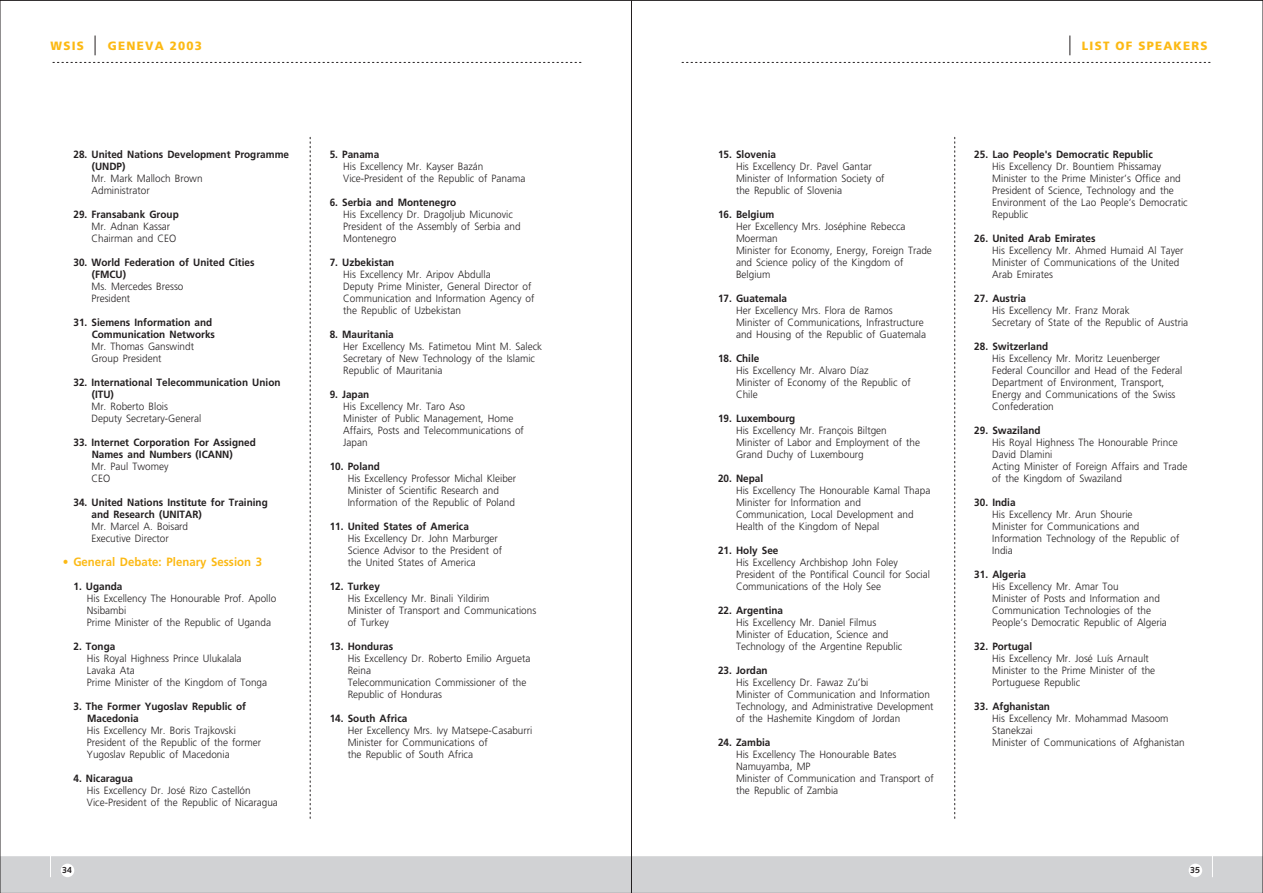
<style>
.page{position:relative;width:1263px;height:893px;background:#fff}
.page>*{position:absolute;margin:0;border:0;box-sizing:border-box;transform-origin:0 0}
.t1{font:700 12px "Frutiger";color:#fcb914;scale:.95 1}
.t2{font:900 12px "Frutiger";letter-spacing:.105em;color:#fcb914}
.t3{font:300 10.5px/12px "Frutiger";color:#231f20;scale:.95 1}
.t4{font:700 10.5px/12px "Frutiger";color:#231f20;scale:.95 1}
.t5{font:700 8.85px "Syntax";color:#231f20}
.s1{font-weight:300}
</style>
<div class="page">
<svg style="left:954px;top:136px;width:1px;height:682px"></svg>
<svg style="left:682px;top:62px;width:529px;height:1px"></svg>
<div style="left:0;top:856px;width:1263px;height:37px;background:#d1d2d4"></div>
<svg style="left:50px;top:856px;width:1px;height:21px"></svg>
<svg style="left:1069px;top:36px;width:1px;height:19px"></svg>
<div style="left:61px;top:864px;width:13px;height:13px;background:#fff;border-radius:50%"></div>
<svg style="left:1212px;top:856px;width:1px;height:21px"></svg>
<div style="left:1189px;top:864px;width:13px;height:13px;background:#fff;border-radius:50%"></div>
<svg style="left:310px;top:136px;width:1px;height:682px"></svg>
<svg style="left:52px;top:62px;width:529px;height:1px"></svg>
<svg style="left:95px;top:36px;width:1px;height:19px"></svg>
<p class="t2" style="left:51px;top:39px;width:35px">WSIS</p>
<p class="t2" style="left:108px;top:39px;width:96px">GENEVA 2003</p>
<p class="t2" style="left:1082px;top:39px;width:127px">LIST OF SPEAKERS</p>
<p class="t4" style="left:92px;top:148px;width:209px;text-indent:-18px">28. United Nations Development Programme (UNDP)</p>
<p class="t3" style="left:91px;top:173px;width:118px">Mr. Mark Malloch Brown<br>Administrator</p>
<p class="t4" style="left:73px;top:208px;width:112px">29. Fransabank Group</p>
<p class="t3" style="left:91px;top:221px;width:91px">Mr. Adnan Kassar<br>Chairman and CEO</p>
<p class="t4" style="left:92px;top:256px;width:173px;text-indent:-18px">30. World Federation of United Cities (FMCU)</p>
<p class="t3" style="left:91px;top:281px;width:98px">Ms. Mercedes Bresso<br>President</p>
<p class="t4" style="left:73px;top:316px;width:150px;text-align:right">31. Siemens Information and<br>Communication Networks</p>
<p class="t3" style="left:91px;top:341px;width:109px">Mr. Thomas Ganswindt<br>Group President</p>
<p class="t4" style="left:92px;top:376px;width:200px;text-indent:-18px">32. International Telecommunication Union (ITU)</p>
<p class="t3" style="left:91px;top:401px;width:117px">Mr. Roberto Blois<br>Deputy Secretary-General</p>
<p class="t4" style="left:73px;top:436px;width:193px;text-align:center">33. Internet Corporation For Assigned<br>Names and Numbers (ICANN)</p>
<p class="t3" style="left:91px;top:461px;width:83px">Mr. Paul Twomey<br>CEO</p>
<p class="t4" style="left:91px;top:496px;width:187px;text-indent:-18px">34. United Nations Institute for Training and Research (UNITAR)</p>
<p class="t3" style="left:91px;top:521px;width:103px">Mr. Marcel A. Boisard<br>Executive Director</p>
<p class="t1" style="left:63px;top:555px;width:211px"><span class="s1">•</span> General Debate: Plenary Session 3</p>
<p class="t4" style="left:73px;top:580px;width:53px">1. Uganda</p>
<p class="t3" style="left:87px;top:593px;width:201px">His Excellency The Honourable Prof. Apollo<br>Nsibambi<br>Prime Minister of the Republic of Uganda</p>
<p class="t4" style="left:73px;top:640px;width:46px">2. Tonga</p>
<p class="t3" style="left:87px;top:653px;width:191px">His Royal Highness Prince Ulukalala<br>Lavaka Ata<br>Prime Minister of the Kingdom of Tonga</p>
<p class="t4" style="left:87px;top:700px;width:169px;text-indent:-14px">3. The Former Yugoslav Republic of<br>Macedonia</p>
<p class="t3" style="left:87px;top:725px;width:185px">His Excellency Mr. Boris Trajkovski<br>President of the Republic of the former<br>Yugoslav Republic of Macedonia</p>
<p class="t4" style="left:73px;top:772px;width:64px">4. Nicaragua</p>
<p class="t3" style="left:87px;top:785px;width:202px">His Excellency Dr. José Rizo Castellón<br>Vice-President of the Republic of Nicaragua</p>
<p class="t4" style="left:330px;top:148px;width:54px">5. Panama</p>
<p class="t3" style="left:343px;top:161px;width:193px">His Excellency Mr. Kayser Bazán<br>Vice-President of the Republic of Panama</p>
<p class="t4" style="left:330px;top:196px;width:135px">6. Serbia and Montenegro</p>
<p class="t3" style="left:343px;top:209px;width:188px">His Excellency Dr. Dragoljub Micunovic<br>President of the Assembly of Serbia and<br>Montenegro</p>
<p class="t4" style="left:330px;top:256px;width:69px">7. Uzbekistan</p>
<p class="t3" style="left:343px;top:269px;width:203px">His Excellency Mr. Aripov Abdulla<br>Deputy Prime Minister, General Director of Communication and Information Agency of the Republic of Uzbekistan</p>
<p class="t4" style="left:330px;top:328px;width:69px">8. Mauritania</p>
<p class="t3" style="left:343px;top:341px;width:211px">Her Excellency Ms. Fatimetou Mint M. Saleck<br>Secretary of New Technology of the Islamic<br>Republic of Mauritania</p>
<p class="t4" style="left:330px;top:388px;width:43px">9. Japan</p>
<p class="t3" style="left:343px;top:401px;width:192px">His Excellency Mr. Taro Aso<br>Minister of Public Management, Home<br>Affairs, Posts and Telecommunications of<br>Japan</p>
<p class="t4" style="left:330px;top:460px;width:54px">10. Poland</p>
<p class="t3" style="left:348px;top:473px;width:179px">His Excellency Professor Michal Kleiber<br>Minister of Scientific Research and<br>Information of the Republic of Poland</p>
<p class="t4" style="left:330px;top:520px;width:148px">11. United States of America</p>
<p class="t3" style="left:348px;top:533px;width:164px">His Excellency Dr. John Marburger<br>Science Advisor to the President of the United States of America</p>
<p class="t4" style="left:330px;top:580px;width:54px">12. Turkey</p>
<p class="t3" style="left:348px;top:593px;width:200px">His Excellency Mr. Binali Yildirim<br>Minister of Transport and Communications of Turkey</p>
<p class="t4" style="left:330px;top:640px;width:68px">13. Honduras</p>
<p class="t3" style="left:348px;top:653px;width:194px">His Excellency Dr. Roberto Emilio Argueta<br>Reina<br>Telecommunication Commissioner of the<br>Republic of Honduras</p>
<p class="t4" style="left:330px;top:712px;width:83px">14. South Africa</p>
<p class="t3" style="left:348px;top:725px;width:196px">Her Excellency Mrs. Ivy Matsepe-Casaburri<br>Minister for Communications of<br>the Republic of South Africa</p>
<p class="t4" style="left:718px;top:148px;width:62px">15. Slovenia</p>
<p class="t3" style="left:736px;top:161px;width:158px">His Excellency Dr. Pavel Gantar<br>Minister of Information Society of the Republic of Slovenia</p>
<p class="t4" style="left:718px;top:208px;width:61px">16. Belgium</p>
<p class="t3" style="left:736px;top:221px;width:208px">Her Excellency Mrs. Joséphine Rebecca<br>Moerman<br>Minister for Economy, Energy, Foreign Trade and Science policy of the Kingdom of<br>Belgium</p>
<p class="t4" style="left:718px;top:292px;width:74px">17. Guatemala</p>
<p class="t3" style="left:736px;top:305px;width:202px">Her Excellency Mrs. Flora de Ramos<br>Minister of Communications, Infrastructure and Housing of the Republic of Guatemala</p>
<p class="t4" style="left:718px;top:352px;width:45px">18. Chile</p>
<p class="t3" style="left:736px;top:365px;width:185px">His Excellency Mr. Alvaro Díaz<br>Minister of Economy of the Republic of<br>Chile</p>
<p class="t4" style="left:718px;top:412px;width:83px">19. Luxembourg</p>
<p class="t3" style="left:736px;top:425px;width:195px">His Excellency Mr. François Biltgen<br>Minister of Labor and Employment of the<br>Grand Duchy of Luxembourg</p>
<p class="t4" style="left:718px;top:472px;width:49px">20. Nepal</p>
<p class="t3" style="left:736px;top:485px;width:206px">His Excellency The Honourable Kamal Thapa Minister for Information and Communication, Local Development and Health of the Kingdom of Nepal</p>
<p class="t4" style="left:718px;top:544px;width:65px">21. Holy See</p>
<p class="t3" style="left:736px;top:557px;width:206px">His Excellency Archbishop John Foley<br>President of the Pontifical Council for Social<br>Communications of the Holy See</p>
<p class="t4" style="left:718px;top:604px;width:70px">22. Argentina</p>
<p class="t3" style="left:736px;top:617px;width:177px">His Excellency Mr. Daniel Filmus<br>Minister of Education, Science and<br>Technology of the Argentine Republic</p>
<p class="t4" style="left:718px;top:664px;width:54px">23. Jordan</p>
<p class="t3" style="left:736px;top:677px;width:209px">His Excellency Dr. Fawaz Zu’bi<br>Minister of Communication and Information Technology, and Administrative Development of the Hashemite Kingdom of Jordan</p>
<p class="t4" style="left:718px;top:736px;width:57px">24. Zambia</p>
<p class="t3" style="left:736px;top:749px;width:209px">His Excellency The Honourable Bates<br>Namuyamba, MP<br>Minister of Communication and Transport of the Republic of Zambia</p>
<p class="t4" style="left:974px;top:148px;width:189px">25. Lao People's Democratic Republic</p>
<p class="t3" style="left:992px;top:161px;width:207px">His Excellency Dr. Bountiem Phissamay Minister to the Prime Minister’s Office and President of Science, Technology and the Environment of the Lao People’s Democratic Republic</p>
<p class="t4" style="left:974px;top:232px;width:129px">26. United Arab Emirates</p>
<p class="t3" style="left:992px;top:245px;width:203px">His Excellency Mr. Ahmed Humaid Al Tayer<br>Minister of Communications of the United<br>Arab Emirates</p>
<p class="t4" style="left:974px;top:292px;width:56px">27. Austria</p>
<p class="t3" style="left:992px;top:305px;width:208px">His Excellency Mr. Franz Morak<br>Secretary of State of the Republic of Austria</p>
<p class="t4" style="left:974px;top:340px;width:79px">28. Switzerland</p>
<p class="t3" style="left:992px;top:353px;width:202px">His Excellency Mr. Moritz Leuenberger Federal Councillor and Head of the Federal Department of Environment, Transport, Energy and Communications of the Swiss Confederation</p>
<p class="t4" style="left:974px;top:424px;width:71px">29. Swaziland</p>
<p class="t3" style="left:992px;top:437px;width:207px">His Royal Highness The Honourable Prince<br>David Dlamini<br>Acting Minister of Foreign Affairs and Trade of the Kingdom of Swaziland</p>
<p class="t4" style="left:974px;top:496px;width:45px">30. India</p>
<p class="t3" style="left:992px;top:509px;width:198px">His Excellency Mr. Arun Shourie<br>Minister for Communications and<br>Information Technology of the Republic of<br>India</p>
<p class="t4" style="left:974px;top:568px;width:56px">31. Algeria</p>
<p class="t3" style="left:992px;top:581px;width:185px">His Excellency Mr. Amar Tou<br>Minister of Posts and Information and Communication Technologies of the People’s Democratic Republic of Algeria</p>
<p class="t4" style="left:974px;top:640px;width:62px">32. Portugal</p>
<p class="t3" style="left:992px;top:653px;width:173px">His Excellency Mr. José Luís Arnault<br>Minister to the Prime Minister of the<br>Portuguese Republic</p>
<p class="t4" style="left:974px;top:700px;width:81px">33. Afghanistan</p>
<p class="t3" style="left:992px;top:713px;width:204px">His Excellency Mr. Mohammad Masoom<br>Stanekzai<br>Minister of Communications of Afghanistan</p>
<p class="t5" style="left:62px;top:865px;width:11px">34</p>
<p class="t5" style="left:1190px;top:865px;width:11px">35</p>
</div>
